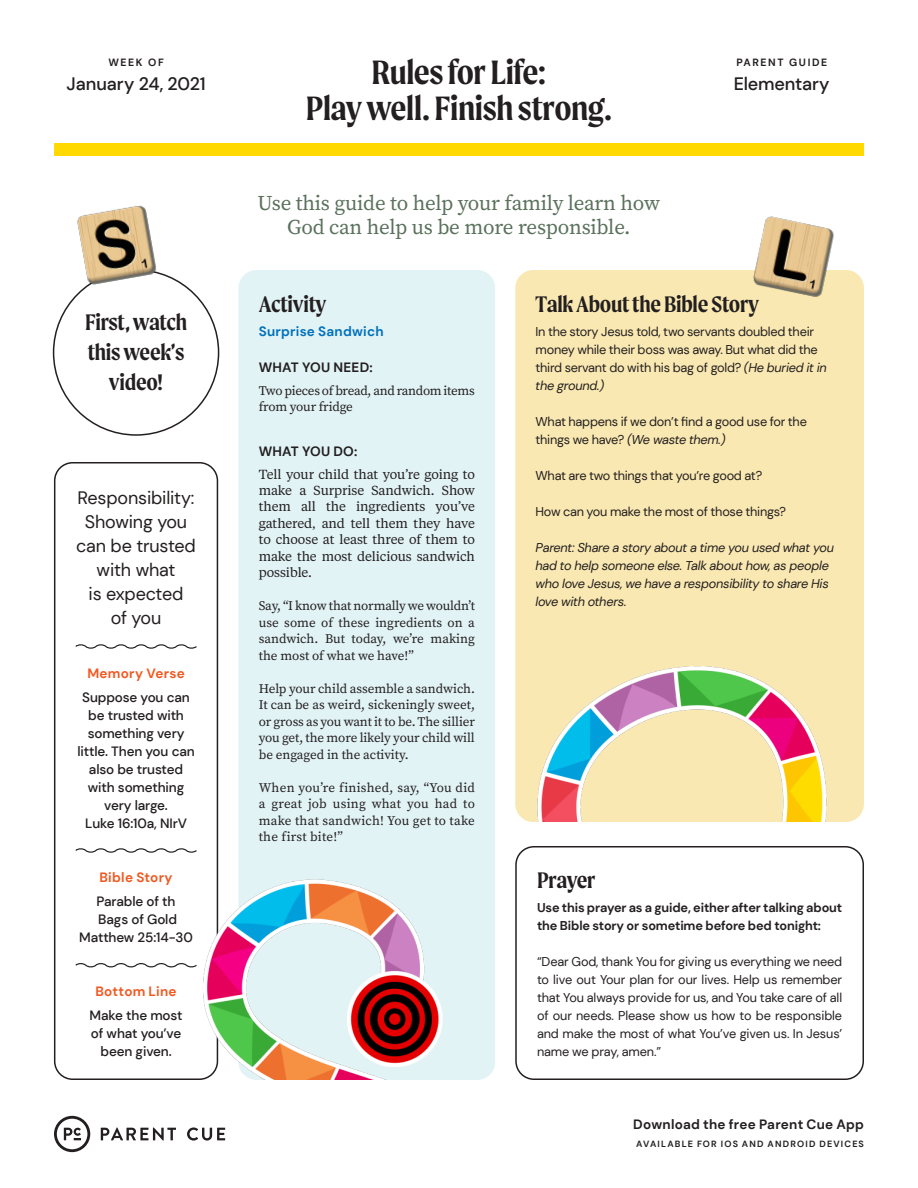
<style>
.page{position:relative;width:918px;height:1188px;background:#fff}
.page>*{position:absolute;margin:0;border:0;box-sizing:border-box;transform-origin:0 0}
.t1{font:600 36px/36px "Moret";letter-spacing:-.01em;color:#231f20;text-align:center}
.t2{font:600 24px/30px "Moret";letter-spacing:-.01em;color:#231f20;text-align:center}
.t3{font:21px/24px "Source Serif Pro";letter-spacing:-.01em;color:#5a715c;text-align:center}
.t4{font:18px/24px "DM Sans";letter-spacing:-.01em;color:#231f20;text-align:center}
.t5{font:500 18px "DM Sans";letter-spacing:-.01em;color:#231f20}
.t6{font:500 13.5px/18px "DM Sans";letter-spacing:-.01em;color:#231f20;text-align:center}
.t7{font:700 13.5px "DM Sans";letter-spacing:.015em;color:#231f20}
.t8{font:700 13.5px "DM Sans";letter-spacing:.02em;color:#f15921}
.t9{font:700 13.5px "DM Sans";letter-spacing:.02em;color:#0071bb}
.t10{font:13.2px/16.5px "Source Serif Pro";color:#231f20;text-align:justify}
.t11{font:13.2px/16.5px "Tiempos Text";letter-spacing:-.01em;color:#231f20;text-align:justify}
.t12{font:13.2px/16.5px "Source Serif Pro";letter-spacing:-.02em;color:#231f20}
.t13{font:12.75px/18px "DM Sans";letter-spacing:-.02em;color:#231f20}
.t14{font:italic 12.75px/18px "DM Sans";letter-spacing:-.02em;color:#231f20}
.t15{font:700 12.75px/18px "DM Sans";letter-spacing:-.01em;color:#231f20}
.t16{font:700 10.5px "DM Sans";letter-spacing:.15em;color:#231f20}
.t17{font:700 9px "DM Sans";letter-spacing:.135em;color:#231f20}
.s1{font-style:italic}
</style>
<div class="page">
<div style="left:54px;top:462px;width:164px;height:618px;border:2px solid #231f20;border-radius:18px"></div>
<svg style="left:75px;top:644px;width:122px;height:5px"></svg>
<svg style="left:75px;top:848px;width:122px;height:5px"></svg>
<svg style="left:75px;top:963px;width:106px;height:5px"></svg>
<svg style="left:101px;top:1127px;width:75px;height:14px"></svg>
<svg style="left:187px;top:1127px;width:38px;height:14px"></svg>
<svg style="left:54px;top:1116px;width:36px;height:36px"></svg>
<div style="left:54px;top:144px;width:810px;height:12px;background:#ffd900"></div>
<div style="left:515px;top:270px;width:349px;height:552px;background:#f9e8b1;border-radius:18px"></div>
<div style="left:515px;top:846px;width:349px;height:234px;border:2px solid #231f20;border-radius:18px"></div>
<div style="left:239px;top:270px;width:256px;height:810px;background:#e2f3f6;border-radius:18px"></div>
<img style="left:537px;top:666px;width:327px;height:156px">
<img style="left:181px;top:874px;width:339px;height:206px">
<img style="left:75px;top:205px;width:91px;height:91px">
<img style="left:753px;top:216px;width:97px;height:82px">
<p class="t16" style="left:108px;top:56px;width:57px">WEEK OF</p>
<h3 class="t5" style="left:67px;top:73px;width:141px">January 24, 2021</h3>
<h2 class="t2" style="left:85px;top:307px;width:104px">First, watch this week’s video!</h2>
<h3 class="t4" style="left:76px;top:486px;width:121px">Responsibility:<br>Showing you can be trusted with what<br>is expected<br>of you</h3>
<p class="t8" style="left:87px;top:665px;width:99px">Memory Verse</p>
<p class="t6" style="left:77px;top:688px;width:119px">Suppose you can be trusted with something very little. Then you can also be trusted with something very large.<br>Luke 16:10a, NIrV</p>
<p class="t8" style="left:100px;top:869px;width:75px">Bible Story</p>
<p class="t6" style="left:79px;top:892px;width:115px">Parable of th<br>Bags of Gold<br>Matthew 25:14-30</p>
<p class="t8" style="left:96px;top:983px;width:83px">Bottom Line</p>
<p class="t6" style="left:90px;top:1006px;width:94px">Make the most of what you’ve been given.</p>
<h1 class="t1" style="left:306px;top:54px;width:308px">Rules for Life:<br>Play well. Finish strong.</h1>
<h3 class="t3" style="left:258px;top:191px;width:404px">Use this guide to help your family learn how<br>God can help us be more responsible.</h3>
<p class="t16" style="left:736px;top:56px;width:92px">PARENT GUIDE</p>
<h3 class="t5" style="left:734px;top:73px;width:97px">Elementary</h3>
<h2 class="t2" style="left:259px;top:289px;width:69px">Activity</h2>
<p class="t9" style="left:259px;top:323px;width:126px">Surprise Sandwich</p>
<p class="t7" style="left:259px;top:359px;width:116px">WHAT YOU NEED:</p>
<p class="t12" style="left:259px;top:382px;width:218px">Two pieces of bread, and random items from your fridge</p>
<p class="t7" style="left:259px;top:443px;width:100px">WHAT YOU DO:</p>
<p class="t11" style="left:259px;top:465px;width:218px">Tell your child that you’re going to make a Surprise Sandwich. Show them all the ingredients you’ve gathered, and tell them they have to choose at least three of them to make the most delicious sandwich possible.</p>
<p class="t10" style="left:259px;top:598px;width:218px">Say, “I know that normally we wouldn’t use some of these ingredients on a sandwich. But today, we’re making the most of what we have!”</p>
<p class="t10" style="left:259px;top:680px;width:218px">Help your child assemble a sandwich.<br>It can be as weird, sickeningly sweet, or gross as you want it to be. The sillier you get, the more likely your child will be engaged in the activity.</p>
<p class="t10" style="left:259px;top:779px;width:218px">When you’re finished, say, “You did a great job using what you had to make that sandwich! You get to take the first bite!”</p>
<h2 class="t2" style="left:536px;top:289px;width:225px">Talk About the Bible Story</h2>
<p class="t13" style="left:536px;top:322px;width:293px">In the story Jesus told, two servants doubled their money while their boss was away. But what did the third servant do with his bag of gold? <span class="s1">(He buried it in the ground.)</span></p>
<p class="t13" style="left:536px;top:413px;width:273px">What happens if we don’t find a good use for the things we have? <span class="s1">(We waste them.)</span></p>
<p class="t13" style="left:536px;top:467px;width:228px">What are two things that you’re good at?</p>
<p class="t13" style="left:536px;top:503px;width:252px">How can you make the most of those things?</p>
<p class="t14" style="left:536px;top:539px;width:300px">Parent: Share a story about a time you used what you had to help someone else. Talk about how, as people who love Jesus, we have a responsibility to share His love with others.</p>
<h2 class="t2" style="left:537px;top:865px;width:60px">Prayer</h2>
<p class="t15" style="left:537px;top:899px;width:307px">Use this prayer as a guide, either after talking about the Bible story or sometime before bed tonight:</p>
<p class="t13" style="left:537px;top:953px;width:307px;text-align:justify">“Dear God, thank You for giving us everything we need to live out Your plan for our lives. Help us remember that You always provide for us, and You take care of all of our needs. Please show us how to be responsible and make the most of what You’ve given us. In Jesus’ name we pray, amen.”</p>
<p class="t7" style="left:633px;top:1116px;width:232px">Download the free Parent Cue App</p>
<p class="t17" style="left:636px;top:1138px;width:229px">AVAILABLE FOR IOS AND ANDROID DEVICES</p>
</div>
